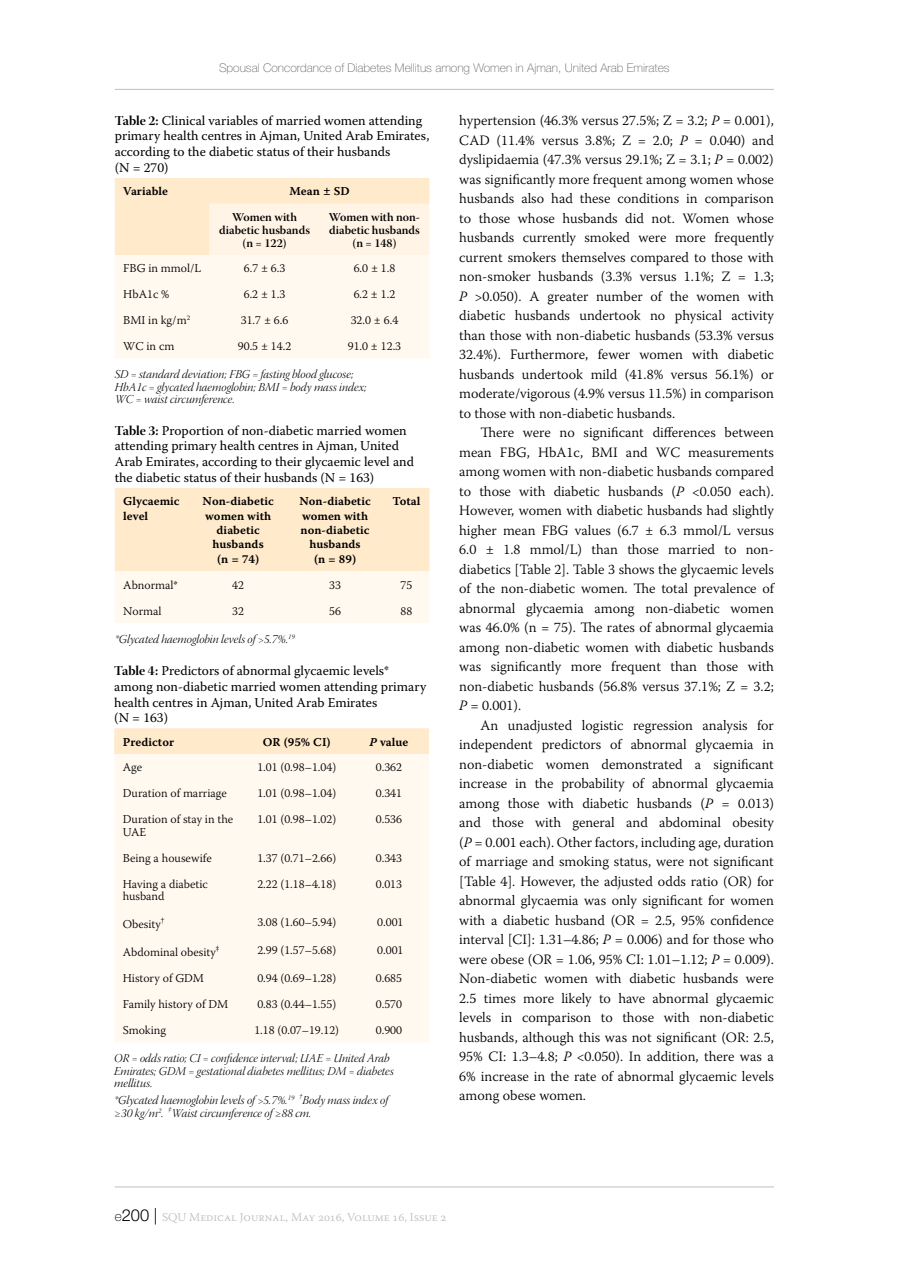
<style>
.page{position:relative;width:910px;height:1280px;background:#fff}
.page>*{position:absolute;margin:0;border:0;box-sizing:border-box;transform-origin:0 0}
.t1{font:300 14.25px/19.5px "Warnock Pro";color:#000;text-align:justify}
.t2{font:13.5px/15.8px "Warnock Pro";color:#000}
.t3{font:300 12px/12.8px "Warnock Pro";color:#000}
.t4{font:12px/12.8px "Warnock Pro Light It Disp";color:#000}
.t5{font:12px/14.4px "Warnock Pro Semibold Capt";color:#000;text-align:center}
.t6{font:100 12px "Helvetica Neue LT Pro";color:#636466}
.t7{font:12px/12.8px "Warnock Pro Semibold Subh";color:#000;text-align:center}
.t8{font:300 12px "Warnock Pro";color:#bcbec0}
.s1{font-family:"Warnock Pro Bold Disp"}
.s2{font-family:"Warnock Pro Semibold It Capt"}
.s3{font-style:italic}
.s4{font-family:"Helvetica Neue LT Pro";font-weight:100;font-size:13.5px;color:#000}
.s5{font-family:"Helvetica Neue LT Pro";font-size:16.5px;color:#000}
</style>
<div class="page">
<hr style="left:115px;top:89px;width:659px;height:1px;background:#bcbec0">
<hr style="left:115px;top:1187px;width:659px;height:1px;background:#bcbec0">
<svg style="left:115px;top:488px;width:314px;height:135px"></svg>
<div style="left:114px;top:728px;width:315px;height:26px;background:#ffeacc"></div>
<div style="left:114px;top:754px;width:315px;height:288px;background:#fff9f0"></div>
<svg style="left:115px;top:178px;width:314px;height:180px"></svg>
<p class="t6" style="left:219px;top:61px;width:452px">Spousal Concordance of Diabetes Mellitus among Women in Ajman, United Arab Emirates</p>
<p class="t2" style="left:115px;top:112px;width:316px"><span class="s1">Table 2:</span> Clinical variables of married women attending primary health centres in Ajman, United Arab Emirates, according to the diabetic status of their husbands<br>(N = 270)</p>
<p class="t5" style="left:123px;top:184px;width:46px">Variable</p>
<p class="t5" style="left:290px;top:184px;width:62px">Mean ± SD</p>
<p class="t7" style="left:219px;top:211px;width:92px">Women with diabetic husbands (n = 122)</p>
<p class="t7" style="left:329px;top:211px;width:93px">Women with non&shy;diabetic husbands (n = 148)</p>
<p class="t3" style="left:123px;top:262px;width:79px">FBG in mmol/L</p>
<p class="t3" style="left:244px;top:262px;width:43px">6.7 ± 6.3</p>
<p class="t3" style="left:354px;top:262px;width:43px">6.0 ± 1.8</p>
<p class="t3" style="left:123px;top:288px;width:48px">HbA1c %</p>
<p class="t3" style="left:244px;top:288px;width:43px">6.2 ± 1.3</p>
<p class="t3" style="left:354px;top:288px;width:43px">6.2 ± 1.2</p>
<p class="t3" style="left:123px;top:314px;width:68px">BMI in kg/m<sup>2</sup></p>
<p class="t3" style="left:241px;top:314px;width:49px">31.7 ± 6.6</p>
<p class="t3" style="left:351px;top:314px;width:49px">32.0 ± 6.4</p>
<p class="t3" style="left:123px;top:339px;width:53px">WC in cm</p>
<p class="t3" style="left:238px;top:339px;width:55px">90.5 ± 14.2</p>
<p class="t3" style="left:348px;top:339px;width:55px">91.0 ± 12.3</p>
<p class="t4" style="left:115px;top:369px;width:253px">SD = standard deviation; FBG = fasting blood glucose;<br>HbA1c = glycated haemoglobin; BMI = body mass index;<br>WC = waist circumference.</p>
<p class="t2" style="left:115px;top:422px;width:301px"><span class="s1">Table 3:</span> Proportion of non-diabetic married women attending primary health centres in Ajman, United Arab Emirates, according to their glycaemic level and the diabetic status of their husbands (N = 163)</p>
<p class="t5" style="left:123px;top:494px;width:58px;text-align:left">Glycaemic level</p>
<p class="t5" style="left:203px;top:494px;width:73px">Non-diabetic women with diabetic husbands<br>(n = 74)</p>
<p class="t5" style="left:299px;top:494px;width:73px">Non-diabetic women with non-diabetic husbands<br>(n = 89)</p>
<p class="t5" style="left:393px;top:494px;width:29px">Total</p>
<p class="t3" style="left:123px;top:578px;width:56px">Abnormal*</p>
<p class="t3" style="left:232px;top:578px;width:13px">42</p>
<p class="t3" style="left:329px;top:578px;width:13px">33</p>
<p class="t3" style="left:401px;top:578px;width:13px">75</p>
<p class="t3" style="left:123px;top:604px;width:40px">Normal</p>
<p class="t3" style="left:232px;top:604px;width:13px">32</p>
<p class="t3" style="left:329px;top:604px;width:13px">56</p>
<p class="t3" style="left:401px;top:604px;width:13px">88</p>
<p class="t4" style="left:115px;top:633px;width:182px">*Glycated haemoglobin levels of &gt;5.7%.<sup>19</sup></p>
<p class="t2" style="left:114px;top:662px;width:313px"><span class="s1">Table 4:</span> Predictors of abnormal glycaemic levels* among non-diabetic married women attending primary health centres in Ajman, United Arab Emirates<br>(N = 163)</p>
<p class="t5" style="left:123px;top:734px;width:53px">Predictor</p>
<p class="t5" style="left:263px;top:734px;width:69px">OR (95% CI)</p>
<p class="t5" style="left:370px;top:734px;width:40px"><span class="s2">P</span> value</p>
<p class="t3" style="left:123px;top:761px;width:21px">Age</p>
<p class="t3" style="left:257px;top:761px;width:80px">1.01 (0.98–1.04)</p>
<p class="t3" style="left:376px;top:761px;width:28px">0.362</p>
<p class="t3" style="left:123px;top:787px;width:106px">Duration of marriage</p>
<p class="t3" style="left:257px;top:787px;width:80px">1.01 (0.98–1.04)</p>
<p class="t3" style="left:376px;top:787px;width:28px">0.341</p>
<p class="t3" style="left:123px;top:813px;width:112px">Duration of stay in the<br>UAE</p>
<p class="t3" style="left:257px;top:813px;width:80px">1.01 (0.98–1.02)</p>
<p class="t3" style="left:376px;top:813px;width:28px">0.536</p>
<p class="t3" style="left:123px;top:851px;width:90px">Being a housewife</p>
<p class="t3" style="left:257px;top:851px;width:80px">1.37 (0.71–2.66)</p>
<p class="t3" style="left:376px;top:851px;width:28px">0.343</p>
<p class="t3" style="left:123px;top:877px;width:87px">Having a diabetic husband</p>
<p class="t3" style="left:257px;top:877px;width:80px">2.22 (1.18–4.18)</p>
<p class="t3" style="left:376px;top:877px;width:28px">0.013</p>
<p class="t3" style="left:123px;top:918px;width:43px">Obesity<sup>†</sup></p>
<p class="t3" style="left:257px;top:916px;width:80px">3.08 (1.60–5.94)</p>
<p class="t3" style="left:377px;top:916px;width:28px">0.001</p>
<p class="t3" style="left:123px;top:946px;width:98px">Abdominal obesity<sup>‡</sup></p>
<p class="t3" style="left:257px;top:944px;width:80px">2.99 (1.57–5.68)</p>
<p class="t3" style="left:377px;top:944px;width:28px">0.001</p>
<p class="t3" style="left:123px;top:972px;width:83px">History of GDM</p>
<p class="t3" style="left:257px;top:972px;width:80px">0.94 (0.69–1.28)</p>
<p class="t3" style="left:376px;top:972px;width:28px">0.685</p>
<p class="t3" style="left:123px;top:997px;width:107px">Family history of DM</p>
<p class="t3" style="left:257px;top:997px;width:80px">0.83 (0.44–1.55)</p>
<p class="t3" style="left:376px;top:997px;width:28px">0.570</p>
<p class="t3" style="left:123px;top:1023px;width:45px">Smoking</p>
<p class="t3" style="left:254px;top:1023px;width:86px">1.18 (0.07–19.12)</p>
<p class="t3" style="left:376px;top:1023px;width:28px">0.900</p>
<p class="t4" style="left:114px;top:1053px;width:281px">OR = odds ratio; CI = confidence interval; UAE = United Arab<br>Emirates; GDM = gestational diabetes mellitus; DM = diabetes mellitus.</p>
<p class="t4" style="left:114px;top:1095px;width:275px">*Glycated haemoglobin levels of &gt;5.7%.<sup>19</sup> <sup>†</sup>Body mass index of ≥30 kg/m<sup>2</sup>. <sup>‡</sup>Waist circumference of ≥88 cm.</p>
<p class="t1" style="left:459px;top:111px;width:316px">hypertension (46.3% versus 27.5%; Z = 3.2; <span class="s3">P</span> = 0.001), CAD (11.4% versus 3.8%; Z = 2.0; <span class="s3">P</span> = 0.040) and dyslipidaemia (47.3% versus 29.1%; Z = 3.1; <span class="s3">P</span> = 0.002) was significantly more frequent among women whose husbands also had these conditions in comparison to those whose husbands did not. Women whose husbands currently smoked were more frequently current smokers themselves compared to those with non-smoker husbands (3.3% versus 1.1%; Z = 1.3; <span class="s3">P</span> &gt;0.050). A greater number of the women with diabetic husbands undertook no physical activity than those with non-diabetic husbands (53.3% versus 32.4%). Furthermore, fewer women with diabetic husbands undertook mild (41.8% versus 56.1%) or moderate/vigorous (4.9% versus 11.5%) in comparison to those with non-diabetic husbands.</p>
<p class="t1" style="left:459px;top:423px;width:317px;text-indent:21px">There were no significant differences between mean FBG, HbA1c, BMI and WC measurements among women with non-diabetic husbands compared to those with diabetic husbands (<span class="s3">P</span> &lt;0.050 each).<br>However, women with diabetic husbands had slightly higher mean FBG values (6.7 ± 6.3 mmol/L versus 6.0 ± 1.8 mmol/L) than those married to non&shy;diabetics [Table 2]. Table 3 shows the glycaemic levels of the non-diabetic women. The total prevalence of abnormal glycaemia among non-diabetic women was 46.0% (n = 75). The rates of abnormal glycaemia among non-diabetic women with diabetic husbands was significantly more frequent than those with non-diabetic husbands (56.8% versus 37.1%; Z = 3.2; <span class="s3">P</span> = 0.001).</p>
<p class="t1" style="left:459px;top:715px;width:316px;text-indent:21px">An unadjusted logistic regression analysis for independent predictors of abnormal glycaemia in non-diabetic women demonstrated a significant increase in the probability of abnormal glycaemia among those with diabetic husbands (<span class="s3">P</span> = 0.013) and those with general and abdominal obesity (<span class="s3">P</span> = 0.001 each). Other factors, including age, duration of marriage and smoking status, were not significant [Table 4]. However, the adjusted odds ratio (OR) for abnormal glycaemia was only significant for women with a diabetic husband (OR = 2.5, 95% confidence interval [CI]: 1.31–4.86; <span class="s3">P</span> = 0.006) and for those who were obese (OR = 1.06, 95% CI: 1.01–1.12; <span class="s3">P</span> = 0.009).<br>Non-diabetic women with diabetic husbands were 2.5 times more likely to have abnormal glycaemic levels in comparison to those with non-diabetic husbands, although this was not significant (OR: 2.5, 95% CI: 1.3–4.8; <span class="s3">P</span> &lt;0.050). In addition, there was a 6% increase in the rate of abnormal glycaemic levels among obese women.</p>
<p class="t8" style="left:115px;top:1210px;width:333px"><span class="s4">e</span><span class="s5">200 |</span> SQU Medical Journal, May 2016, Volume 16, Issue 2</p>
</div>
